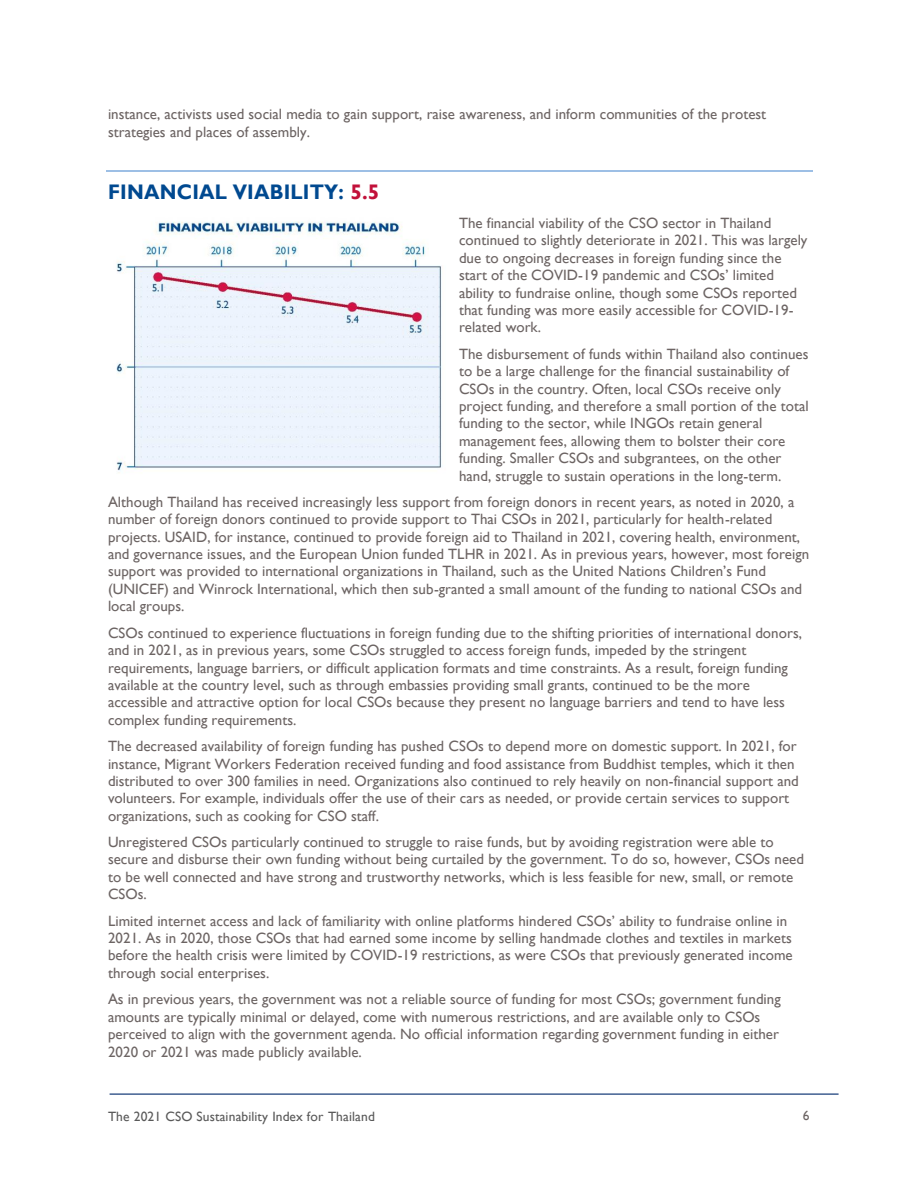
<style>
.page{position:relative;width:918px;height:1188px;background:#fff}
.page>*{position:absolute;margin:0;border:0;box-sizing:border-box;transform-origin:0 0}
.t1{font:700 21px "Gill Sans";letter-spacing:.01em;color:#004990;scale:.95 1}
.t2{font:15px/17.4px "Gill Sans";color:#6c6463}
.t3{font:13.5px "Gill Sans";letter-spacing:.01em;color:#595959}
.t4{font:13.5px "Gill Sans";color:#6c6463}
.s1{color:#c2113a}
</style>
<div class="page">
<hr style="left:110px;top:1094px;width:729px;height:1px;background:#002a6c">
<hr style="left:106px;top:171px;width:706px;height:1px;background:#9dbfe5">
<img style="left:116px;top:221px;width:326px;height:252px">
<p class="t2" style="left:108px;top:105px;width:660px">instance, activists used social media to gain support, raise awareness, and inform communities of the protest strategies and places of assembly.</p>
<h1 class="t1" style="left:108px;top:179px;width:287px">FINANCIAL VIABILITY: <span class="s1">5.5</span></h1>
<p class="t2" style="left:459px;top:214px;width:350px">The financial viability of the CSO sector in Thailand continued to slightly deteriorate in 2021. This was largely due to ongoing decreases in foreign funding since the start of the COVID-19 pandemic and CSOs’ limited ability to fundraise online, though some CSOs reported that funding was more easily accessible for COVID-19- related work.</p>
<p class="t2" style="left:459px;top:345px;width:351px">The disbursement of funds within Thailand also continues to be a large challenge for the financial sustainability of CSOs in the country. Often, local CSOs receive only project funding, and therefore a small portion of the total funding to the sector, while INGOs retain general management fees, allowing them to bolster their core funding. Smaller CSOs and subgrantees, on the other hand, struggle to sustain operations in the long-term.</p>
<p class="t2" style="left:108px;top:493px;width:703px">Although Thailand has received increasingly less support from foreign donors in recent years, as noted in 2020, a number of foreign donors continued to provide support to Thai CSOs in 2021, particularly for health-related projects. USAID, for instance, continued to provide foreign aid to Thailand in 2021, covering health, environment, and governance issues, and the European Union funded TLHR in 2021. As in previous years, however, most foreign support was provided to international organizations in Thailand, such as the United Nations Children’s Fund (UNICEF) and Winrock International, which then sub-granted a small amount of the funding to national CSOs and local groups.</p>
<p class="t2" style="left:108px;top:624px;width:696px">CSOs continued to experience fluctuations in foreign funding due to the shifting priorities of international donors, and in 2021, as in previous years, some CSOs struggled to access foreign funds, impeded by the stringent requirements, language barriers, or difficult application formats and time constraints. As a result, foreign funding available at the country level, such as through embassies providing small grants, continued to be the more accessible and attractive option for local CSOs because they present no language barriers and tend to have less complex funding requirements.</p>
<p class="t2" style="left:108px;top:737px;width:692px">The decreased availability of foreign funding has pushed CSOs to depend more on domestic support. In 2021, for instance, Migrant Workers Federation received funding and food assistance from Buddhist temples, which it then distributed to over 300 families in need. Organizations also continued to rely heavily on non-financial support and volunteers. For example, individuals offer the use of their cars as needed, or provide certain services to support organizations, such as cooking for CSO staff.</p>
<p class="t2" style="left:108px;top:833px;width:698px">Unregistered CSOs particularly continued to struggle to raise funds, but by avoiding registration were able to secure and disburse their own funding without being curtailed by the government. To do so, however, CSOs need to be well connected and have strong and trustworthy networks, which is less feasible for new, small, or remote CSOs.</p>
<p class="t2" style="left:108px;top:912px;width:686px">Limited internet access and lack of familiarity with online platforms hindered CSOs’ ability to fundraise online in 2021. As in 2020, those CSOs that had earned some income by selling handmade clothes and textiles in markets before the health crisis were limited by COVID-19 restrictions, as were CSOs that previously generated income through social enterprises.</p>
<p class="t2" style="left:108px;top:990px;width:674px">As in previous years, the government was not a reliable source of funding for most CSOs; government funding amounts are typically minimal or delayed, come with numerous restrictions, and are available only to CSOs perceived to align with the government agenda. No official information regarding government funding in either 2020 or 2021 was made publicly available.</p>
<p class="t3" style="left:108px;top:1108px;width:268px">The 2021 CSO Sustainability Index for Thailand</p>
<p class="t4" style="left:803px;top:1107px;width:8px">6</p>
</div>
